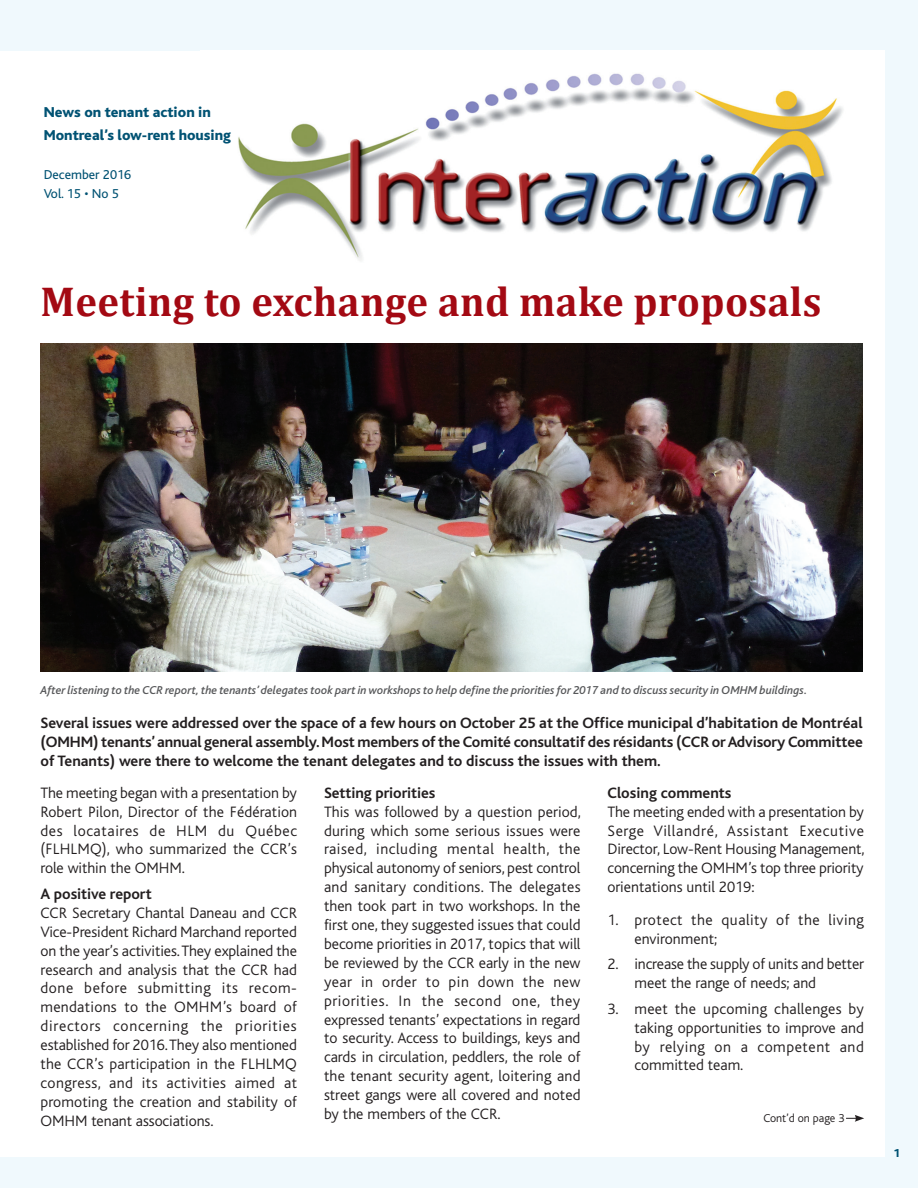
<style>
.page{position:relative;width:918px;height:1188px;background:#f0f9fd}
.page>*{position:absolute;margin:0;border:0;box-sizing:border-box;transform-origin:0 0}
._001-Titre{font:700 42px "Cambria";letter-spacing:.01em;color:#a30913}
._02-Texte_courant_FR{font:300 15.75px/18.9px "Bliss";color:#231f20;text-align:justify}
._02-Texte_courant_FR-2{font:700 15.75px/18.9px "Bliss";color:#231f20;text-align:justify}
._02-Texte_courant_FR-3{font:300 15.75px/18.9px "Bliss";letter-spacing:.03em;color:#231f20}
.t1{font:800 15px "Bliss";color:#005273}
.t2{font:13.5px "Bliss";color:#005273}
._04-Bas_de_vignette{font:italic 500 12px "Bliss";color:#57585a}
._02-Texte_courant_FR-4{font:300 12px "Bliss";color:#231f20}
.t3{font:800 12px "Bliss";color:#005273}
</style>
<div class="page">
<div style="left:0;top:51px;width:885px;height:1105px;background:#fff"></div>
<img style="left:238px;top:73px;width:605px;height:188px">
<img style="left:40px;top:343px;width:822px;height:329px">
<svg style="left:846px;top:1115px;width:18px;height:7px"></svg>
<p class="t1" style="left:44px;top:104px;width:169px">News on tenant action in</p>
<p class="t1" style="left:44px;top:127px;width:189px">Montreal’s low-rent housing</p>
<p class="t2" style="left:44px;top:167px;width:89px">December 2016</p>
<p class="t2" style="left:44px;top:186px;width:77px">Vol. 15 • No 5</p>
<p class="_001-Titre" style="left:40px;top:272px;width:783px">Meeting to exchange and make proposals</p>
<p class="_04-Bas_de_vignette" style="left:40px;top:684px;width:768px">After listening to the CCR report, the tenants’ delegates took part in workshops to help define the priorities for 2017 and to discuss security in OMHM buildings.</p>
<p class="_02-Texte_courant_FR-2" style="left:40px;top:714px;width:824px">Several issues were addressed over the space of a few hours on October 25 at the Office municipal d’habitation de Montréal (OMHM) tenants’ annual general assembly. Most members of the Comité consultatif des résidants (CCR or Advisory Committee of Tenants) were there to welcome the tenant delegates and to discuss the issues with them.</p>
<p class="_02-Texte_courant_FR" style="left:40px;top:783px;width:258px">The meeting began with a presentation by Robert Pilon, Director of the Fédération des locataires de HLM du Québec (FLHLMQ), who summarized the CCR’s role within the OMHM.</p>
<p class="_02-Texte_courant_FR-2" style="left:40px;top:885px;width:113px">A positive report</p>
<p class="_02-Texte_courant_FR" style="left:40px;top:904px;width:258px">CCR Secretary Chantal Daneau and CCR Vice-President Richard Marchand reported on the year’s activities. They explained the research and analysis that the CCR had done before submitting its recom&shy;mendations to the OMHM’s board of directors concerning the priorities established for 2016. They also mentioned the CCR’s participation in the FLHLMQ congress, and its activities aimed at promoting the creation and stability of OMHM tenant associations.</p>
<p class="_02-Texte_courant_FR-2" style="left:324px;top:783px;width:113px">Setting priorities</p>
<p class="_02-Texte_courant_FR" style="left:324px;top:802px;width:259px">This was followed by a question period, during which some serious issues were raised, including mental health, the physical autonomy of seniors, pest control and sanitary conditions. The delegates then took part in two workshops. In the first one, they suggested issues that could become priorities in 2017, topics that will be reviewed by the CCR early in the new year in order to pin down the new priorities. In the second one, they expressed tenants’ expectations in regard to security. Access to buildings, keys and cards in circulation, peddlers, the role of the tenant security agent, loitering and street gangs were all covered and noted by the members of the CCR.</p>
<p class="_02-Texte_courant_FR-2" style="left:608px;top:783px;width:125px">Closing comments</p>
<p class="_02-Texte_courant_FR" style="left:608px;top:802px;width:259px">The meeting ended with a presentation by Serge Villandré, Assistant Executive Director, Low-Rent Housing Management, concerning the OMHM’s top three priority orientations until 2019:</p>
<p class="_02-Texte_courant_FR-3" style="left:634px;top:910px;width:231px;text-indent:-27px">1. protect the quality of the living environment;</p>
<p class="_02-Texte_courant_FR" style="left:634px;top:955px;width:231px;text-indent:-27px">2. increase the supply of units and better meet the range of needs; and</p>
<p class="_02-Texte_courant_FR" style="left:634px;top:999px;width:231px;text-indent:-27px">3. meet the upcoming challenges by taking opportunities to improve and by relying on a competent and committed team.</p>
<p class="_02-Texte_courant_FR-4" style="left:763px;top:1112px;width:83px">Cont’d on page 3</p>
<p class="t3" style="left:894px;top:1146px;width:8px">1</p>
</div>
